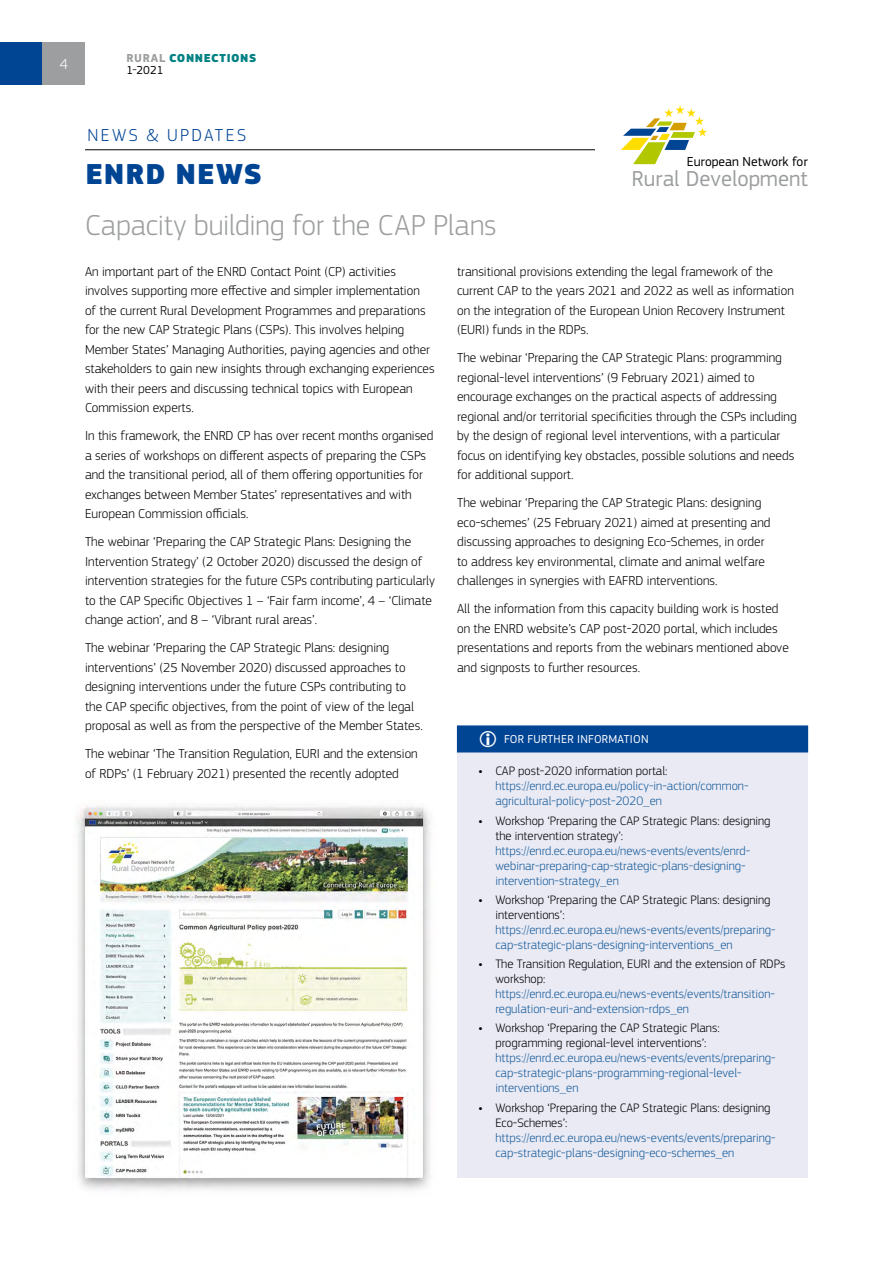
<style>
.page{position:relative;width:893px;height:1263px;background:#fff}
.page>*{position:absolute;margin:0;border:0;box-sizing:border-box;transform-origin:0 0}
._1_GRAND_TITRE_news{font:300 30px "EC Square Sans Pro";color:#9c9e9f}
._1_Gros_sur-titre__b{font:900 30px "EC Square Sans Pro";letter-spacing:.035em;color:#004494}
.t1{font:22.5px "EC Square Sans Pro";color:#9c9e9f}
._1_Rubrique_A__bleu{font:300 18px "EC Square Sans Pro";letter-spacing:.135em;color:#004494}
.t2{font:300 15px "EC Square Sans Pro";color:#fff}
._0_Body_LEFT{font:300 13.5px/19.5px "EC Square Sans Pro";color:#000}
.t3{font:13.5px "EC Square Sans Pro";color:#000}
.t4{font:300 12.75px/15px "EC Square Sans Pro";color:#165b9a}
.t5{font:900 12px/12px "EC Square Sans Pro";letter-spacing:.05em;color:#008183}
.t6{font:12px "EC Square Sans Pro";letter-spacing:.02em;color:#fff}
.s1{font-weight:700;color:#9c9e9f}
.s2{font-weight:400;color:#000}
.s3{font-size:22.5px;color:#fffffd}
.s4{font-weight:500;color:#000}
.s5{color:#000}
</style>
<div class="page">
<div style="left:0;top:43px;width:43px;height:42px;background:#004494"></div>
<hr style="left:85px;top:149px;width:723px;height:1px;background:#000">
<div style="left:595px;top:105px;width:213px;height:84px;background:#fff"></div>
<svg style="left:621px;top:105px;width:86px;height:59px"></svg>
<div style="left:457px;top:726px;width:351px;height:452px;background:#e9eaf4"></div>
<div style="left:457px;top:725px;width:351px;height:27px;background:#004494"></div>
<img style="left:76px;top:805px;width:355px;height:385px">
<div style="left:43px;top:43px;width:42px;height:42px;background:#9c9e9f"></div>
<p class="t2" style="left:60px;top:56px;width:10px">4</p>
<p class="t5" style="left:126px;top:53px;width:131px"><span class="s1">RURAL</span> CONNECTIONS<br><span class="s2">1-2021</span></p>
<p class="_1_Rubrique_A__bleu" style="left:87px;top:125px;width:160px">NEWS &amp; UPDATES</p>
<p class="_1_Gros_sur-titre__b" style="left:85px;top:155px;width:178px">ENRD NEWS</p>
<p class="_1_GRAND_TITRE_news" style="left:85px;top:208px;width:413px">Capacity building for the CAP Plans</p>
<p class="_0_Body_LEFT" style="left:85px;top:262px;width:351px">An important part of the ENRD Contact Point (CP) activities involves supporting more effective and simpler implementation<br>of the current Rural Development Programmes and preparations for the new CAP Strategic Plans (CSPs). This involves helping Member States’ Managing Authorities, paying agencies and other stakeholders to gain new insights through exchanging experiences with their peers and discussing technical topics with European Commission experts.</p>
<p class="_0_Body_LEFT" style="left:85px;top:426px;width:350px">In this framework, the ENRD CP has over recent months organised a series of workshops on different aspects of preparing the CSPs and the transitional period, all of them offering opportunities for exchanges between Member States’ representatives and with European Commission officials.</p>
<p class="_0_Body_LEFT" style="left:85px;top:532px;width:352px">The webinar ‘Preparing the CAP Strategic Plans: Designing the Intervention Strategy’ (2 October 2020) discussed the design of intervention strategies for the future CSPs contributing particularly to the CAP Specific Objectives 1 – ‘Fair farm income’, 4 – ‘Climate change action’, and 8 – ‘Vibrant rural areas’.</p>
<p class="_0_Body_LEFT" style="left:85px;top:638px;width:339px">The webinar ‘Preparing the CAP Strategic Plans: designing interventions’ (25 November 2020) discussed approaches to designing interventions under the future CSPs contributing to the CAP specific objectives, from the point of view of the legal proposal as well as from the perspective of the Member States.</p>
<p class="_0_Body_LEFT" style="left:85px;top:744px;width:334px">The webinar ‘The Transition Regulation, EURI and the extension of RDPs’ (1 February 2021) presented the recently adopted</p>
<p class="t3" style="left:687px;top:154px;width:123px">European Network for</p>
<p class="t1" style="left:632px;top:166px;width:177px">Rural Development</p>
<p class="_0_Body_LEFT" style="left:457px;top:262px;width:338px">transitional provisions extending the legal framework of the current CAP to the years 2021 and 2022 as well as information on the integration of the European Union Recovery Instrument (EURI) funds in the RDPs.</p>
<p class="_0_Body_LEFT" style="left:457px;top:348px;width:341px">The webinar ‘Preparing the CAP Strategic Plans: programming regional-level interventions’ (9 February 2021) aimed to encourage exchanges on the practical aspects of addressing regional and/or territorial specificities through the CSPs including by the design of regional level interventions, with a particular focus on identifying key obstacles, possible solutions and needs for additional support.</p>
<p class="_0_Body_LEFT" style="left:457px;top:493px;width:315px">The webinar ‘Preparing the CAP Strategic Plans: designing eco‑schemes’ (25 February 2021) aimed at presenting and discussing approaches to designing Eco-Schemes, in order to address key environmental, climate and animal welfare challenges in synergies with EAFRD interventions.</p>
<p class="_0_Body_LEFT" style="left:457px;top:599px;width:333px">All the information from this capacity building work is hosted on the ENRD website’s CAP post-2020 portal, which includes presentations and reports from the webinars mentioned above and signposts to further resources.</p>
<p class="t6" style="left:478px;top:732px;width:172px"><span class="s3">΂</span> FOR FURTHER INFORMATION</p>
<p class="t4" style="left:495px;top:763px;width:255px;text-indent:-17px"><span class="s4">•</span> <span class="s5">CAP post-2020 information portal: </span>https://enrd.ec.europa.eu/policy-in-action/common&shy;agricultural-policy-post-2020_en</p>
<p class="t4" style="left:495px;top:813px;width:277px;text-indent:-17px"><span class="s4">•</span> <span class="s5">Workshop ‘Preparing the CAP Strategic Plans: designing the intervention strategy’: </span>https://enrd.ec.europa.eu/news-events/events/enrd&shy;webinar-preparing-cap-strategic-plans-designing&shy;intervention-strategy_en</p>
<p class="t4" style="left:495px;top:892px;width:282px;text-indent:-17px"><span class="s4">•</span> <span class="s5">Workshop ‘Preparing the CAP Strategic Plans: designing interventions’: </span>https://enrd.ec.europa.eu/news-events/events/preparing&shy;cap-strategic-plans-designing-interventions_en</p>
<p class="t4" style="left:495px;top:956px;width:291px;text-indent:-17px"><span class="s4">•</span> <span class="s5">The Transition Regulation, EURI and the extension of RDPs workshop: </span>https://enrd.ec.europa.eu/news-events/events/transition&shy;regulation-euri-and-extension-rdps_en</p>
<p class="t4" style="left:495px;top:1021px;width:282px;text-indent:-17px"><span class="s4">•</span> <span class="s5">Workshop ‘Preparing the CAP Strategic Plans: programming regional-level interventions’: </span>https://enrd.ec.europa.eu/news-events/events/preparing&shy;cap-strategic-plans-programming-regional-level&shy;interventions_en</p>
<p class="t4" style="left:495px;top:1100px;width:282px;text-indent:-17px"><span class="s4">•</span> <span class="s5">Workshop ‘Preparing the CAP Strategic Plans: designing Eco-Schemes’: </span>https://enrd.ec.europa.eu/news-events/events/preparing&shy;cap-strategic-plans-designing-eco-schemes_en</p>
</div>
